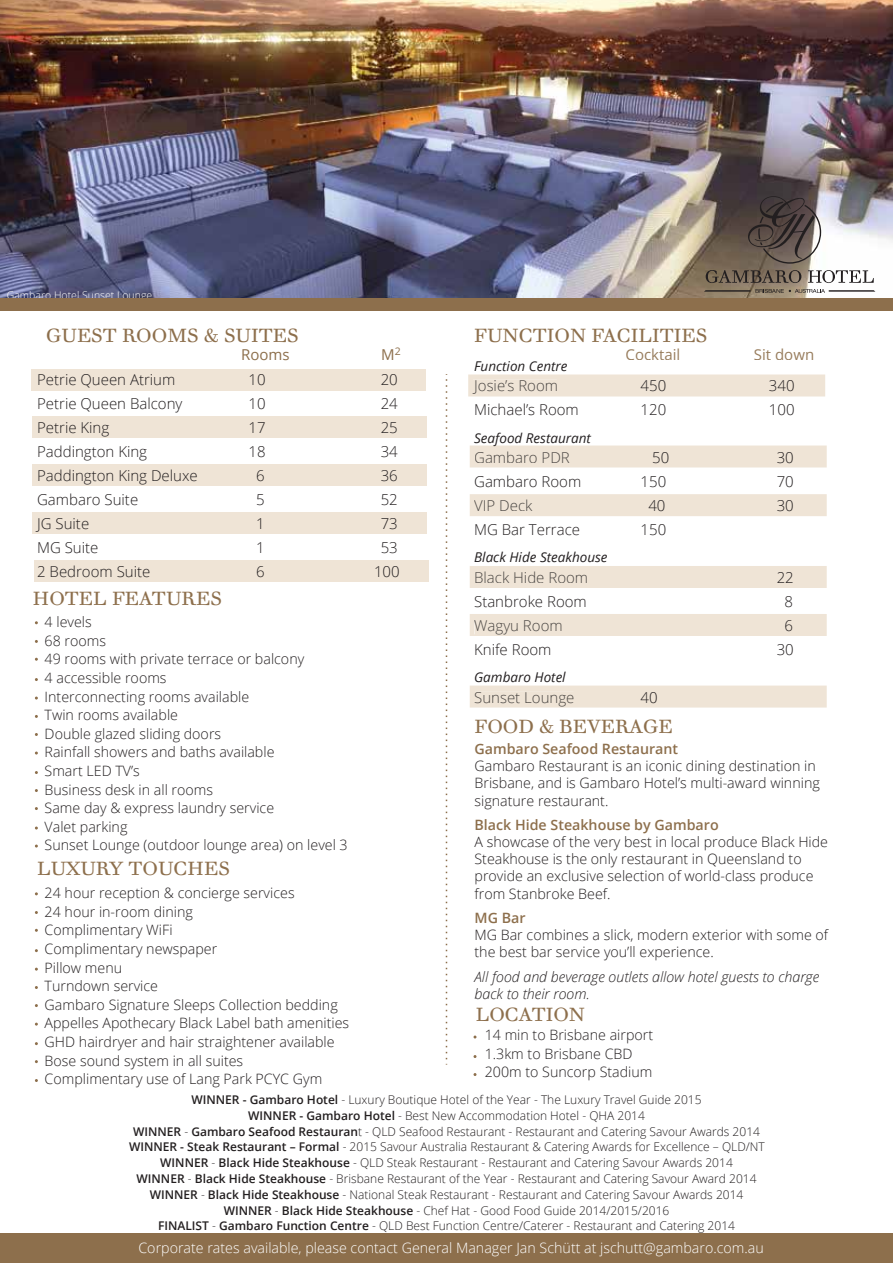
<style>
.page{position:relative;width:893px;height:1263px;background:#fff}
.page>*{position:absolute;margin:0;border:0;box-sizing:border-box;transform-origin:0 0}
.t1{font:18.15px "STF Walbaum Text CE";color:#8d6f4c}
.t2{font:300 15px/24px "Open Sans";color:#231f20}
.t3{font:300 15px "Open Sans";color:#4a4643}
.t4{font:15px "Open Sans";color:#987d5d}
.t5{font:15px "Open Sans";color:#8d6f4c}
.t6{font:300 14.25px/18.6px "Open Sans";color:#231f20}
.t7{font:300 14.25px "Open Sans";color:#fff}
.t8{font:italic 300 14.25px/17.1px "Open Sans";color:#231f20}
.t9{font:600 14.25px "Open Sans";color:#8d6f4c}
.t10{font:italic 13.5px "Open Sans";color:#231f20}
.t11{font:300 12px/15.9px "Open Sans";color:#231f20;text-align:center}
.t12{font:300 10.5px "Open Sans";color:#fff}
.s1{font-weight:600}
</style>
<div class="page">
<img style="left:0;top:0;width:893px;height:299px">
<div style="left:0;top:1234px;width:893px;height:29px;background:#8d6f4c"></div>
<svg style="left:446px;top:374px;width:1px;height:691px"></svg>
<div style="left:468px;top:374px;width:357px;height:22px;background:#efe4d6"></div>
<div style="left:473px;top:380px;width:84px;height:13px;background:#efe4d6"></div>
<div style="left:470px;top:445px;width:357px;height:22px;background:#efe4d6"></div>
<div style="left:475px;top:451px;width:95px;height:12px;background:#efe4d6"></div>
<div style="left:470px;top:494px;width:357px;height:22px;background:#efe4d6"></div>
<div style="left:474px;top:499px;width:58px;height:12px;background:#efe4d6"></div>
<div style="left:470px;top:566px;width:357px;height:22px;background:#efe4d6"></div>
<div style="left:476px;top:571px;width:111px;height:12px;background:#efe4d6"></div>
<div style="left:31px;top:368px;width:394px;height:22px;background:#efe4d6"></div>
<div style="left:33px;top:415px;width:394px;height:22px;background:#efe4d6"></div>
<div style="left:33px;top:464px;width:394px;height:22px;background:#efe4d6"></div>
<div style="left:33px;top:512px;width:394px;height:22px;background:#efe4d6"></div>
<div style="left:34px;top:560px;width:395px;height:22px;background:#efe4d6"></div>
<div style="left:470px;top:614px;width:357px;height:22px;background:#efe4d6"></div>
<div style="left:475px;top:620px;width:86px;height:14px;background:#efe4d6"></div>
<div style="left:470px;top:685px;width:357px;height:22px;background:#efe4d6"></div>
<div style="left:475px;top:692px;width:99px;height:14px;background:#efe4d6"></div>
<div style="left:0;top:299px;width:893px;height:12px;background:#8d6f4c"></div>
<svg style="left:706px;top:270px;width:95px;height:13px"></svg>
<svg style="left:808px;top:270px;width:66px;height:13px"></svg>
<svg style="left:704px;top:289px;width:171px;height:4px"></svg>
<svg style="left:748px;top:196px;width:73px;height:68px;background:#5f5551"></svg>
<p class="t12" style="left:7px;top:288px;width:147px">Gambaro Hotel Sunset Lounge</p>
<p class="t1" style="left:46px;top:325px;width:254px">GUEST ROOMS &amp; SUITES</p>
<p class="t5" style="left:241px;top:344px;width:50px">Rooms</p>
<p class="t5" style="left:381px;top:344px;width:21px">M<sup>2</sup></p>
<p class="t2" style="left:37px;top:367px;width:162px">Petrie Queen Atrium<br>Petrie Queen Balcony<br>Petrie King<br>Paddington King<br>Paddington King Deluxe<br>Gambaro Suite<br>JG Suite<br>MG Suite<br>2 Bedroom Suite</p>
<p class="t2" style="left:248px;top:367px;width:19px">10</p>
<p class="t2" style="left:381px;top:367px;width:19px">20</p>
<p class="t2" style="left:248px;top:391px;width:19px">10</p>
<p class="t2" style="left:381px;top:391px;width:19px">24</p>
<p class="t2" style="left:248px;top:415px;width:19px">17</p>
<p class="t2" style="left:381px;top:415px;width:19px">25</p>
<p class="t2" style="left:248px;top:439px;width:19px">18</p>
<p class="t2" style="left:381px;top:439px;width:19px">34</p>
<p class="t2" style="left:256px;top:463px;width:10px">6</p>
<p class="t2" style="left:381px;top:463px;width:19px">36</p>
<p class="t2" style="left:256px;top:487px;width:10px">5</p>
<p class="t2" style="left:381px;top:487px;width:19px">52</p>
<p class="t2" style="left:256px;top:511px;width:10px">1</p>
<p class="t2" style="left:381px;top:511px;width:19px">73</p>
<p class="t2" style="left:256px;top:535px;width:10px">1</p>
<p class="t2" style="left:381px;top:535px;width:19px">53</p>
<p class="t2" style="left:256px;top:559px;width:10px">6</p>
<p class="t2" style="left:374px;top:559px;width:27px">100</p>
<p class="t1" style="left:33px;top:588px;width:191px">HOTEL FEATURES</p>
<p class="t6" style="left:45px;top:612px;width:305px">4 levels<br>68 rooms<br>49 rooms with private terrace or balcony<br>4 accessible rooms<br>Interconnecting rooms available<br>Twin rooms available<br>Double glazed sliding doors<br>Rainfall showers and baths available<br>Smart LED TV’s<br>Business desk in all rooms<br>Same day &amp; express laundry service<br>Valet parking<br>Sunset Lounge (outdoor lounge area) on level 3</p>
<p class="t1" style="left:37px;top:858px;width:194px">LUXURY TOUCHES</p>
<p class="t6" style="left:45px;top:883px;width:306px">24 hour reception &amp; concierge services<br>24 hour in-room dining<br>Complimentary WiFi<br>Complimentary newspaper<br>Pillow menu<br>Turndown service<br>Gambaro Signature Sleeps Collection bedding<br>Appelles Apothecary Black Label bath amenities<br>GHD hairdryer and hair straightener available<br>Bose sound system in all suites<br>Complimentary use of Lang Park PCYC Gym</p>
<p class="t1" style="left:474px;top:325px;width:235px">FUNCTION FACILITIES</p>
<p class="t10" style="left:474px;top:356px;width:95px">Function Centre</p>
<p class="t3" style="left:474px;top:375px;width:85px">Josie’s Room</p>
<p class="t2" style="left:474px;top:397px;width:106px">Michael’s Room</p>
<p class="t10" style="left:474px;top:429px;width:118px">Seafood Restaurant</p>
<p class="t3" style="left:474px;top:447px;width:97px">Gambaro PDR</p>
<p class="t3" style="left:474px;top:495px;width:60px">VIP Deck</p>
<p class="t2" style="left:474px;top:469px;width:109px">Gambaro Room</p>
<p class="t2" style="left:474px;top:517px;width:107px">MG Bar Terrace</p>
<p class="t10" style="left:474px;top:548px;width:135px">Black Hide Steakhouse</p>
<p class="t3" style="left:474px;top:567px;width:115px">Black Hide Room</p>
<p class="t2" style="left:474px;top:589px;width:114px">Stanbroke Room</p>
<p class="t2" style="left:474px;top:637px;width:79px">Knife Room</p>
<p class="t3" style="left:474px;top:615px;width:90px">Wagyu Room</p>
<p class="t10" style="left:474px;top:668px;width:93px">Gambaro Hotel</p>
<p class="t3" style="left:474px;top:687px;width:102px">Sunset Lounge</p>
<p class="t4" style="left:626px;top:344px;width:56px">Cocktail</p>
<p class="t4" style="left:754px;top:344px;width:62px">Sit down</p>
<p class="t2" style="left:640px;top:373px;width:27px">450</p>
<p class="t2" style="left:769px;top:373px;width:27px">340</p>
<p class="t2" style="left:640px;top:397px;width:27px">120</p>
<p class="t2" style="left:769px;top:397px;width:27px">100</p>
<p class="t2" style="left:652px;top:445px;width:19px">50</p>
<p class="t2" style="left:777px;top:445px;width:19px">30</p>
<p class="t2" style="left:640px;top:469px;width:27px">150</p>
<p class="t2" style="left:777px;top:469px;width:19px">70</p>
<p class="t2" style="left:648px;top:493px;width:19px">40</p>
<p class="t2" style="left:777px;top:493px;width:19px">30</p>
<p class="t2" style="left:640px;top:517px;width:27px">150</p>
<p class="t2" style="left:777px;top:565px;width:19px;text-align:center">22<br>8<br>6<br>30</p>
<p class="t2" style="left:640px;top:685px;width:19px">40</p>
<p class="t1" style="left:474px;top:716px;width:200px">FOOD &amp; BEVERAGE</p>
<p class="t9" style="left:474px;top:739px;width:205px">Gambaro Seafood Restaurant</p>
<p class="t6" style="left:474px;top:757px;width:347px;line-height:17.1px">Gambaro Restaurant is an iconic dining destination in<br>Brisbane, and is Gambaro Hotel’s multi-award winning signature restaurant.</p>
<p class="t9" style="left:474px;top:815px;width:246px">Black Hide Steakhouse by Gambaro</p>
<p class="t6" style="left:474px;top:833px;width:355px;line-height:17.1px">A showcase of the very best in local produce Black Hide Steakhouse is the only restaurant in Queensland to provide an exclusive selection of world-class produce from Stanbroke Beef.</p>
<p class="t9" style="left:474px;top:908px;width:53px">MG Bar</p>
<p class="t6" style="left:474px;top:926px;width:355px;line-height:17.1px">MG Bar combines a slick, modern exterior with some of the best bar service you’ll experience.</p>
<p class="t8" style="left:474px;top:968px;width:346px">All food and beverage outlets allow hotel guests to charge back to their room.</p>
<p class="t1" style="left:476px;top:1003px;width:111px">LOCATION</p>
<p class="t6" style="left:485px;top:1025px;width:170px">14 min to Brisbane airport<br>1.3km to Brisbane CBD<br>200m to Suncorp Stadium</p>
<p class="t11" style="left:133px;top:1091px;width:628px"><span class="s1">WINNER - Gambaro Hotel</span> - Luxury Boutique Hotel of the Year - The Luxury Travel Guide 2015<br><span class="s1">WINNER - Gambaro Hotel</span> - Best New Accommodation Hotel - QHA 2014<br><span class="s1">WINNER</span> - <span class="s1">Gambaro Seafood Restauran</span>t - QLD Seafood Restaurant - Restaurant and Catering Savour Awards 2014</p>
<p class="t11" style="left:137px;top:1154px;width:622px"><span class="s1">WINNER</span> - <span class="s1">Black Hide Steakhouse</span> - QLD Steak Restaurant - Restaurant and Catering Savour Awards 2014<br><span class="s1">WINNER</span> - <span class="s1">Black Hide Steakhouse</span> - Brisbane Restaurant of the Year - Restaurant and Catering Savour Award 2014<br><span class="s1">WINNER</span> - <span class="s1">Black Hide Steakhouse</span> - National Steak Restaurant - Restaurant and Catering Savour Awards 2014<br><span class="s1">WINNER</span> - <span class="s1">Black Hide Steakhouse</span> - Chef Hat - Good Food Guide 2014/2015/2016<br><span class="s1">FINALIST</span> - <span class="s1">Gambaro Function Centre</span> - QLD Best Function Centre/Caterer - Restaurant and Catering 2014</p>
<p class="t11" style="left:129px;top:1138px;width:637px"><span class="s1">WINNER - Steak Restaurant – Formal</span> - 2015 Savour Australia Restaurant &amp; Catering Awards for Excellence – QLD/NT</p>
<p class="t7" style="left:138px;top:1238px;width:627px">Corporate rates available, please contact General Manager Jan Schütt at jschutt@gambaro.com.au</p>
</div>
